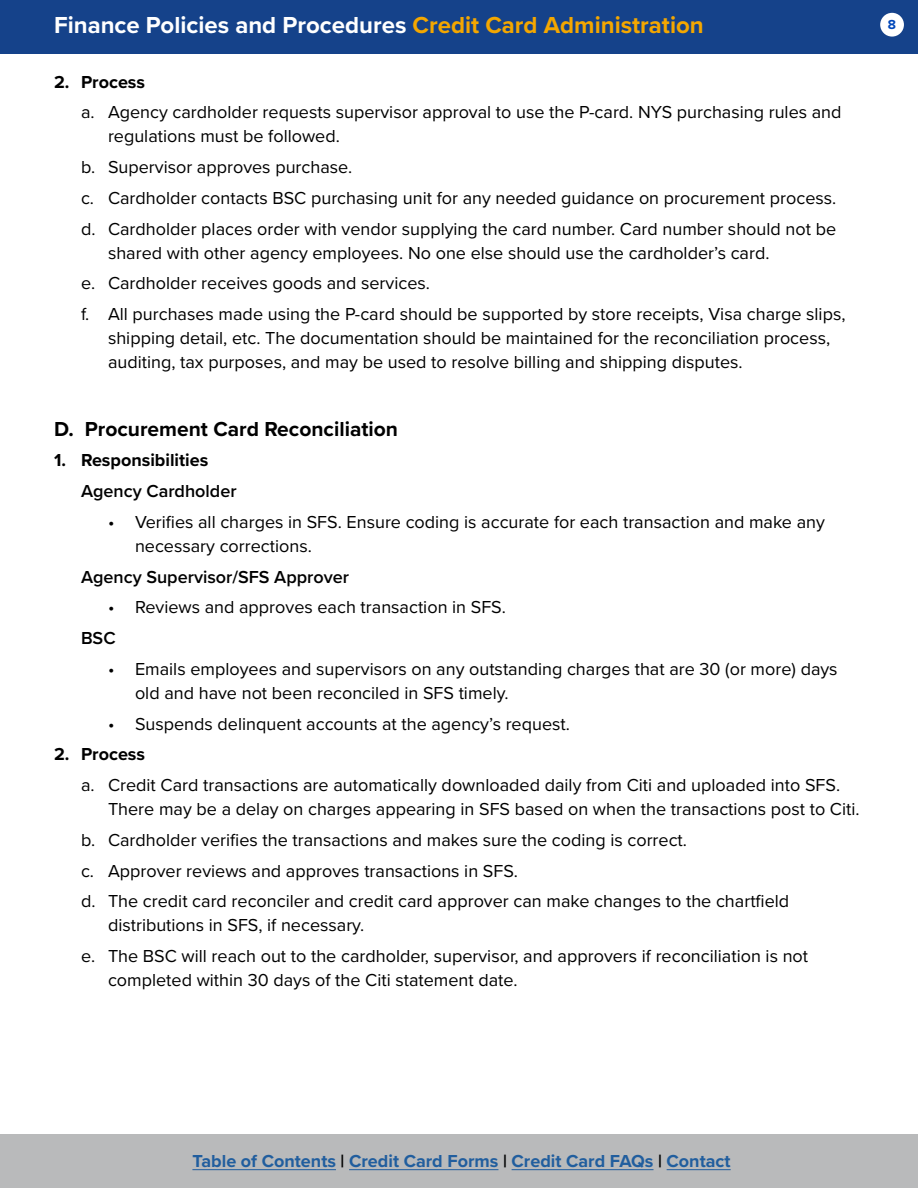
<style>
.page{position:relative;width:918px;height:1188px;background:#fff}
.page>*{position:absolute;margin:0;border:0;box-sizing:border-box;transform-origin:0 0}
.t1{font:700 24px "Proxima Nova";color:#fff}
.Body{font:700 21px "Proxima Nova";color:#000}
.t2{font:18px/24px "Proxima Nova";color:#000}
.t3{font:700 18px "Proxima Nova";color:#215e9e}
.Body-2{font:600 18px "Proxima Nova";color:#000}
.Body-3{font:700 18px "Proxima Nova";color:#000}
.t4{font:700 13.5px "Proxima Nova";color:#0047ba}
.s1{color:#f4a700}
.s2{color:#000}
</style>
<div class="page">
<div style="left:0;top:1134px;width:918px;height:54px;background:#b9babb"></div>
<div style="left:0;top:0;width:918px;height:54px;background:#15428a"></div>
<div style="left:880px;top:13px;width:24px;height:24px;background:#fff;border-radius:50%"></div>
<hr style="left:192px;top:1169px;width:144px;height:1px;background:#215e9e">
<hr style="left:349px;top:1169px;width:149px;height:1px;background:#215e9e">
<hr style="left:512px;top:1169px;width:142px;height:1px;background:#215e9e">
<hr style="left:667px;top:1169px;width:64px;height:1px;background:#215e9e">
<p class="t1" style="left:54px;top:7px;width:651px">Finance Policies and Procedures <span class="s1">Credit Card Administration</span></p>
<p class="t4" style="left:888px;top:14px;width:10px">8</p>
<p class="Body-3" style="left:54px;top:68px;width:93px">2. Process</p>
<p class="t2" style="left:108px;top:100px;width:735px;text-indent:-27px">a. Agency cardholder requests supervisor approval to use the P-card. NYS purchasing rules and regulations must be followed.</p>
<p class="t2" style="left:81px;top:154px;width:273px">b. Supervisor approves purchase.</p>
<p class="t2" style="left:81px;top:185px;width:757px">c. Cardholder contacts BSC purchasing unit for any needed guidance on procurement process.</p>
<p class="t2" style="left:108px;top:216px;width:730px;text-indent:-27px">d. Cardholder places order with vendor supplying the card number. Card number should not be shared with other agency employees. No one else should use the cardholder’s card.</p>
<p class="t2" style="left:81px;top:271px;width:350px">e. Cardholder receives goods and services.</p>
<p class="t2" style="left:108px;top:301px;width:739px;text-indent:-27px">f. All purchases made using the P-card should be supported by store receipts, Visa charge slips, shipping detail, etc. The documentation should be maintained for the reconciliation process, auditing, tax purposes, and may be used to resolve billing and shipping disputes.</p>
<p class="Body" style="left:54px;top:413px;width:346px">D. Procurement Card Reconciliation</p>
<p class="Body-3" style="left:54px;top:447px;width:156px">1. Responsibilities</p>
<p class="Body-2" style="left:81px;top:478px;width:157px">Agency Cardholder</p>
<p class="t2" style="left:135px;top:509px;width:691px;text-indent:-27px">• Verifies all charges in SFS. Ensure coding is accurate for each transaction and make any necessary corrections.</p>
<p class="Body-2" style="left:81px;top:563px;width:270px">Agency Supervisor/SFS Approver</p>
<p class="t2" style="left:108px;top:595px;width:399px">• Reviews and approves each transaction in SFS.</p>
<p class="Body-2" style="left:81px;top:625px;width:36px">BSC</p>
<p class="t2" style="left:135px;top:656px;width:704px;text-indent:-27px">• Emails employees and supervisors on any outstanding charges that are 30 (or more) days old and have not been reconciled in SFS timely.</p>
<p class="t2" style="left:108px;top:711px;width:463px">• Suspends delinquent accounts at the agency’s request.</p>
<p class="Body-3" style="left:54px;top:741px;width:93px">2. Process</p>
<p class="t2" style="left:108px;top:772px;width:753px;text-indent:-27px">a. Credit Card transactions are automatically downloaded daily from Citi and uploaded into SFS.<br>There may be a delay on charges appearing in SFS based on when the transactions post to Citi.</p>
<p class="t2" style="left:81px;top:827px;width:608px">b. Cardholder verifies the transactions and makes sure the coding is correct.</p>
<p class="t2" style="left:81px;top:858px;width:439px">c. Approver reviews and approves transactions in SFS.</p>
<p class="t2" style="left:108px;top:889px;width:683px;text-indent:-27px">d. The credit card reconciler and credit card approver can make changes to the chartfield distributions in SFS, if necessary.</p>
<p class="t2" style="left:108px;top:943px;width:702px;text-indent:-27px">e. The BSC will reach out to the cardholder, supervisor, and approvers if reconciliation is not completed within 30 days of the Citi statement date.</p>
<p class="t3" style="left:192px;top:1148px;width:540px">Table of Contents <span class="s2">|</span> Credit Card Forms <span class="s2">|</span> Credit Card FAQs <span class="s2">|</span> Contact</p>
</div>
